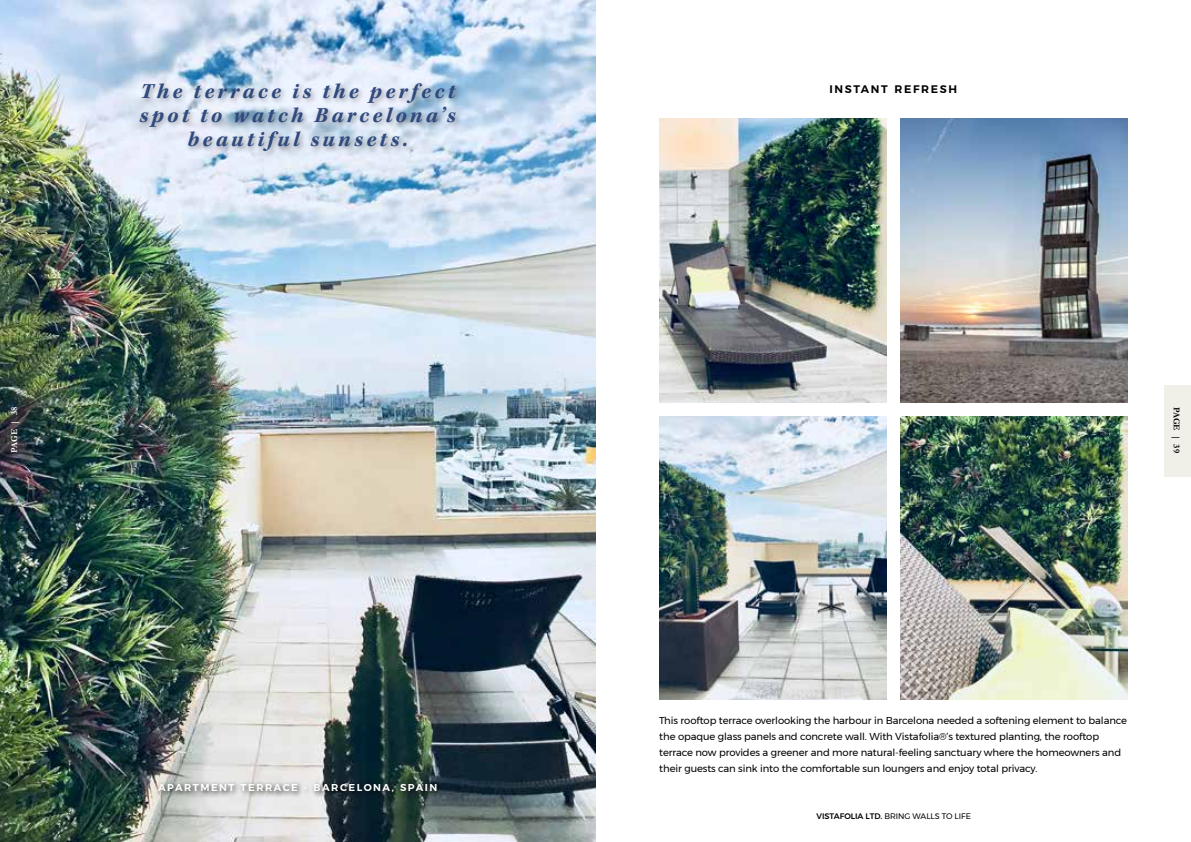
<style>
.page{position:relative;width:1191px;height:842px;background:#fff}
.page>*{position:absolute;margin:0;border:0;box-sizing:border-box;transform-origin:0 0}
.t1{font:italic 700 22px/24px "Kepler Std";letter-spacing:.15em;color:#304a7d;text-align:center}
.t2{font:600 11px "Montserrat";letter-spacing:.15em;color:#000}
.t3{font:10px/16px "Montserrat";letter-spacing:-.01em;color:#000}
.t4{font:600 10px "Montserrat";letter-spacing:.15em;color:#fff}
.t5{font:700 9px "Garamond";color:#fff}
.t6{font:700 9px "Garamond";color:#000}
.t7{font:8px "Montserrat";color:#000}
.s1{font-weight:500}
</style>
<div class="page">
<img style="left:0;top:0;width:595px;height:842px">
<div style="left:137px;top:80px;width:326px;height:78px;background:#000;opacity:.35"></div>
<div style="left:155px;top:780px;width:288px;height:18px;background:#000;opacity:.85"></div>
<div style="left:1164px;top:385px;width:27px;height:91px;background:#f0efe8"></div>
<img style="left:659px;top:119px;width:227px;height:283px">
<img style="left:900px;top:119px;width:227px;height:283px">
<img style="left:659px;top:416px;width:227px;height:284px">
<img style="left:900px;top:416px;width:227px;height:284px">
<p class="t5" style="left:8px;top:453px;width:48px;rotate:-90deg">PAGE | 38</p>
<h1 class="t1" style="left:139px;top:80px;width:318px">The terrace is the perfect spot to watch Barcelona’s beautiful sunsets.</h1>
<p class="t4" style="left:158px;top:779px;width:281px">APARTMENT TERRACE - BARCELONA, SPAIN</p>
<p class="t2" style="left:829px;top:80px;width:129px">INSTANT REFRESH</p>
<p class="t6" style="left:1182px;top:407px;width:48px;rotate:90deg">PAGE | 39</p>
<p class="t3" style="left:659px;top:713px;width:469px">This rooftop terrace overlooking the harbour in Barcelona needed a softening element to balance the opaque glass panels and concrete wall. With Vistafolia®’s textured planting, the rooftop terrace now provides a greener and more natural-feeling sanctuary where the homeowners and their guests can sink into the comfortable sun loungers and enjoy total privacy.</p>
<p class="t7" style="left:816px;top:810px;width:156px"><span class="s1">VISTAFOLIA LTD.</span> BRING WALLS TO LIFE</p>
</div>
